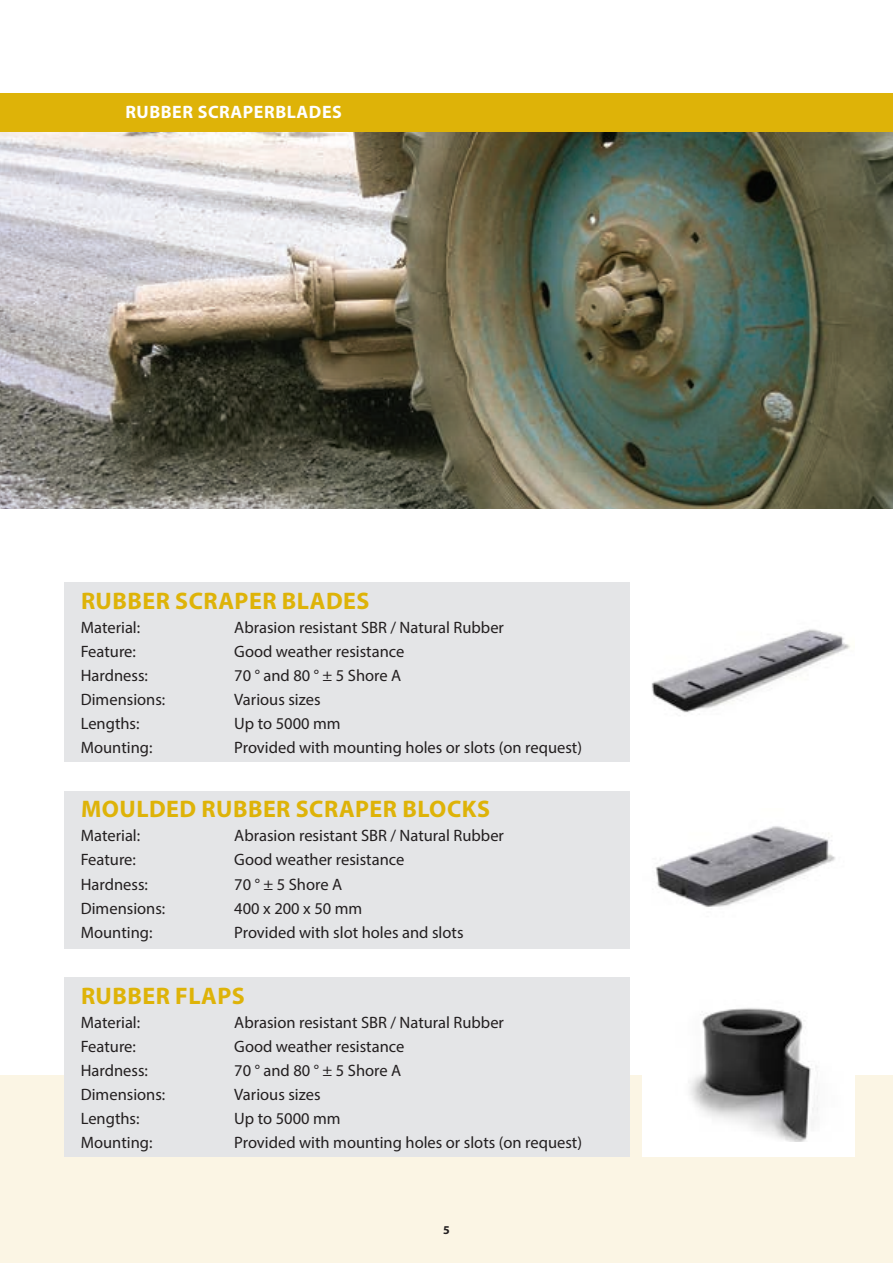
<style>
.page{position:relative;width:893px;height:1263px;background:#fff}
.page>*{position:absolute;margin:0;border:0;box-sizing:border-box;transform-origin:0 0}
.t1{font:700 24px "Myriad Pro";letter-spacing:.02em;color:#deb308}
.t2{font:700 18px "Myriad Pro";letter-spacing:.03em;color:#fff}
.t3{font:16.5px "Myriad Pro";color:#231f20}
.t4{font:700 12px "Myriad Pro";color:#231f20}
</style>
<div class="page">
<div style="left:0;top:1076px;width:893px;height:187px;background:#fbf5e4"></div>
<img style="left:0;top:132px;width:893px;height:376px">
<div style="left:0;top:94px;width:893px;height:38px;background:#deb308"></div>
<hr style="left:0;top:1076px;width:1px;height:187px;background:#f1dea0">
<div style="left:64px;top:583px;width:565px;height:179px;background:#e4e5e7"></div>
<div style="left:64px;top:791px;width:565px;height:157px;background:#e4e5e7"></div>
<img style="left:655px;top:826px;width:180px;height:81px">
<div style="left:64px;top:978px;width:565px;height:179px;background:#e4e5e7"></div>
<div style="left:642px;top:978px;width:213px;height:179px;background:#fff"></div>
<img style="left:690px;top:1008px;width:128px;height:133px">
<img style="left:651px;top:629px;width:199px;height:84px">
<p class="t2" style="left:125px;top:100px;width:218px">RUBBER SCRAPERBLADES</p>
<h1 class="t1" style="left:81px;top:585px;width:110px">RUBBER SCRAPER</h1>
<h1 class="t1" style="left:282px;top:585px;width:16px">BLADES</h1>
<p class="t3" style="left:81px;top:617px;width:61px">Material:</p>
<p class="t3" style="left:234px;top:617px;width:271px">Abrasion resistant SBR / Natural Rubber</p>
<p class="t3" style="left:81px;top:641px;width:57px">Feature:</p>
<p class="t3" style="left:234px;top:641px;width:172px">Good weather resistance</p>
<p class="t3" style="left:81px;top:665px;width:69px">Hardness:</p>
<p class="t3" style="left:234px;top:665px;width:168px">70 ° and 80 ° ± 5 Shore A</p>
<p class="t3" style="left:81px;top:689px;width:86px">Dimensions:</p>
<p class="t3" style="left:234px;top:689px;width:88px">Various sizes</p>
<p class="t3" style="left:81px;top:713px;width:60px">Lengths:</p>
<p class="t3" style="left:234px;top:713px;width:108px">Up to 5000 mm</p>
<p class="t3" style="left:81px;top:737px;width:73px">Mounting:</p>
<p class="t3" style="left:234px;top:737px;width:349px">Provided with mounting holes or slots (on request)</p>
<h1 class="t1" style="left:81px;top:794px;width:231px">MOULDED RUBBER SCRAPER</h1>
<h1 class="t1" style="left:402px;top:794px;width:89px">BLOCKS</h1>
<p class="t3" style="left:81px;top:826px;width:61px">Material:</p>
<p class="t3" style="left:234px;top:826px;width:271px">Abrasion resistant SBR / Natural Rubber</p>
<p class="t3" style="left:81px;top:850px;width:57px">Feature:</p>
<p class="t3" style="left:234px;top:850px;width:172px">Good weather resistance</p>
<p class="t3" style="left:81px;top:874px;width:69px">Hardness:</p>
<p class="t3" style="left:234px;top:874px;width:109px">70 ° ± 5 Shore A</p>
<p class="t3" style="left:81px;top:898px;width:86px">Dimensions:</p>
<p class="t3" style="left:234px;top:898px;width:130px">400 x 200 x 50 mm</p>
<p class="t3" style="left:81px;top:922px;width:73px">Mounting:</p>
<p class="t3" style="left:234px;top:922px;width:231px">Provided with slot holes and slots</p>
<h1 class="t1" style="left:81px;top:980px;width:165px">RUBBER FLAPS</h1>
<p class="t3" style="left:81px;top:1012px;width:61px">Material:</p>
<p class="t3" style="left:234px;top:1012px;width:271px">Abrasion resistant SBR / Natural Rubber</p>
<p class="t3" style="left:81px;top:1036px;width:57px">Feature:</p>
<p class="t3" style="left:234px;top:1036px;width:172px">Good weather resistance</p>
<p class="t3" style="left:81px;top:1060px;width:69px">Hardness:</p>
<p class="t3" style="left:234px;top:1060px;width:168px">70 ° and 80 ° ± 5 Shore A</p>
<p class="t3" style="left:81px;top:1084px;width:86px">Dimensions:</p>
<p class="t3" style="left:234px;top:1084px;width:88px">Various sizes</p>
<p class="t3" style="left:81px;top:1108px;width:60px">Lengths:</p>
<p class="t3" style="left:234px;top:1108px;width:108px">Up to 5000 mm</p>
<p class="t3" style="left:81px;top:1132px;width:73px">Mounting:</p>
<p class="t3" style="left:234px;top:1132px;width:349px">Provided with mounting holes or slots (on request)</p>
<p class="t4" style="left:443px;top:1222px;width:8px">5</p>
</div>
